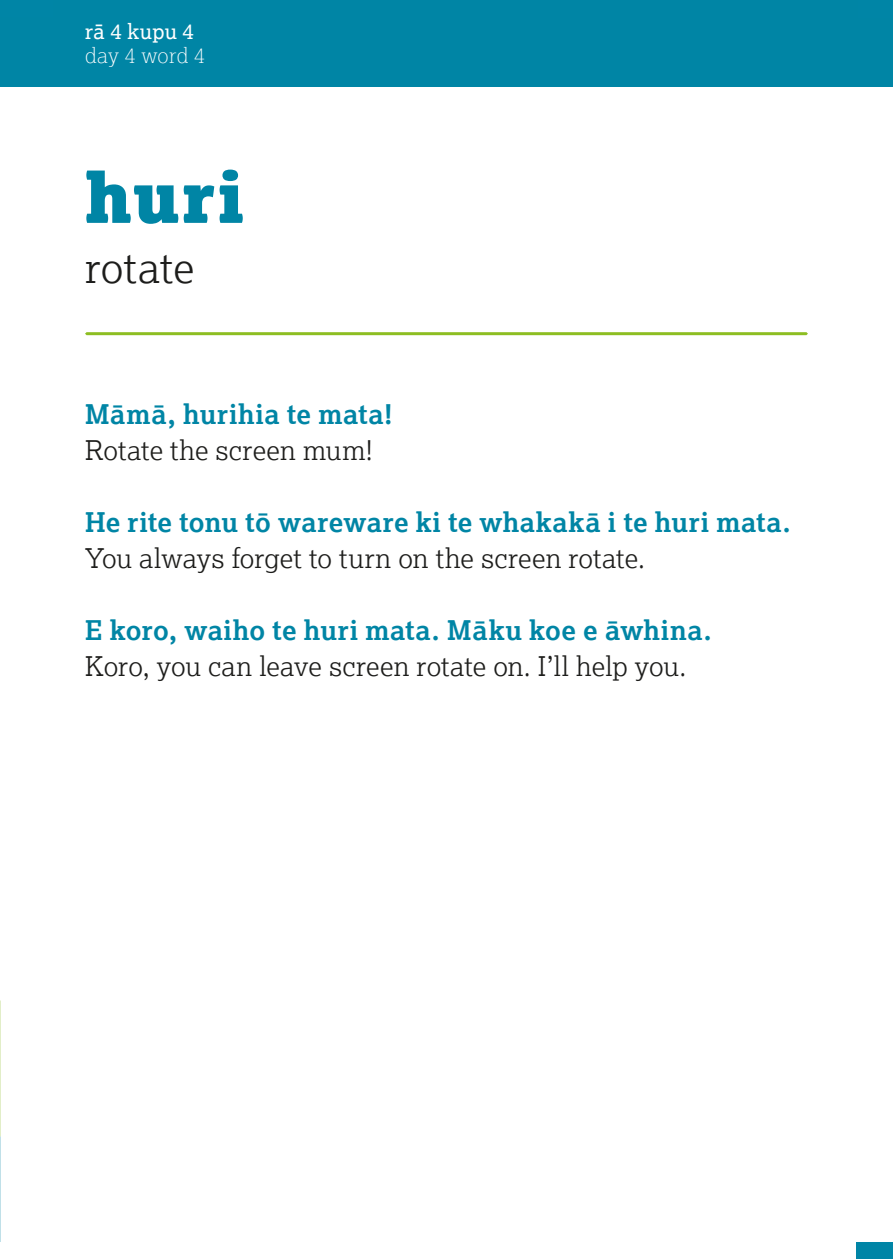
<style>
.page{position:relative;width:893px;height:1259px;background:#fff}
.page>*{position:absolute;margin:0;border:0;box-sizing:border-box;transform-origin:0 0}
.t1{font:900 69px "Lexia";color:#0085a5}
.t2{font:300 42px "Lexia";letter-spacing:.005em;color:#1d1d1b}
.t3{font:300 27px "Lexia";letter-spacing:.005em;color:#1d1d1b}
.t4{font:700 27px "Lexia";letter-spacing:.02em;color:#0085a5}
.t5{font:100 21px "Lexia";letter-spacing:.01em;color:#fff}
.t6{font:21px "Lexia";letter-spacing:.015em;color:#fff}
</style>
<div class="page">
<div style="left:0;top:0;width:893px;height:87px;background:#0085a5"></div>
<svg style="left:85px;top:332px;width:723px;height:3px;background:#94c12f"></svg>
<div style="left:857px;top:1242px;width:36px;height:17px;background:#0085a6"></div>
<p class="t6" style="left:85px;top:18px;width:110px">rā 4 kupu 4</p>
<p class="t5" style="left:85px;top:42px;width:122px">day 4 word 4</p>
<h1 class="t1" style="left:85px;top:152px;width:161px">huri</h1>
<h2 class="t2" style="left:85px;top:241px;width:111px">rotate</h2>
<p class="t4" style="left:85px;top:397px;width:309px">Māmā, hurihia te mata!</p>
<p class="t3" style="left:85px;top:433px;width:289px">Rotate the screen mum!</p>
<p class="t4" style="left:85px;top:505px;width:707px">He rite tonu tō wareware ki te whakakā i te huri mata.</p>
<p class="t3" style="left:85px;top:541px;width:561px">You always forget to turn on the screen rotate.</p>
<p class="t4" style="left:85px;top:613px;width:628px">E koro, waiho te huri mata. Māku koe e āwhina.</p>
<p class="t3" style="left:85px;top:649px;width:603px">Koro, you can leave screen rotate on. I’ll help you.</p>
</div>
